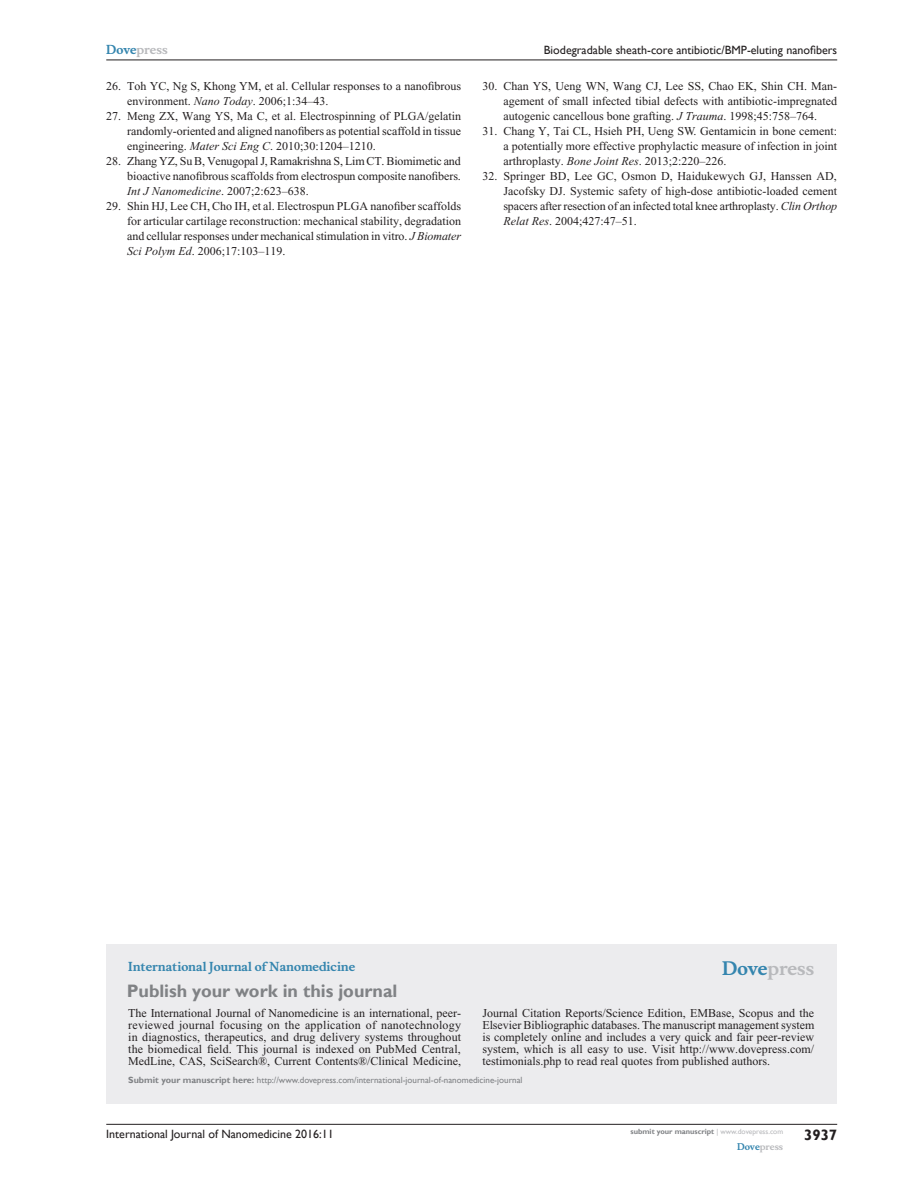
<style>
.page{position:relative;width:918px;height:1188px;background:#fff}
.page>*{position:absolute;margin:0;border:0;box-sizing:border-box;transform-origin:0 0}
.PromBx-H1{font:700 18px "Gill Sans";color:#808285}
.PromBx-Brand{font:700 18px "Musee";color:#b8b9bc}
.t1{font:700 15px "Gill Sans";color:#231f20}
.RefNL2{font:12px/15px "Times New Roman";color:#231f20;text-align:justify}
.PromBx-Tx{font:12px/12px "Times New Roman";color:#231f20;text-align:justify}
.t2{font:12px "Gill Sans";color:#231f20}
.PromBx-JrnlName{font:700 12px "Musee";color:#3485ae}
.t3{font:700 12px "Musee";color:#b8b9bc}
.PromBx-SubmitMssWebA{font:9px "Gill Sans";color:#808285}
.t4{font:700 9px "Musee";color:#b8b9bc}
.t5{font:700 7.5px "Gill Sans";color:#808285}
.s1{color:#3485ae}
.s2{font-style:italic}
.s3{font-weight:700}
.s4{font-weight:400;color:#b8b9bc}
</style>
<div class="page">
<div style="left:106px;top:944px;width:731px;height:159px;background:#ececee"></div>
<hr style="left:106px;top:1124px;width:731px;height:1px;background:#231f20">
<hr style="left:106px;top:60px;width:731px;height:1px;background:#231f20">
<p class="t3" style="left:106px;top:43px;width:63px"><span class="s1">Dove</span>press</p>
<p class="RefNL2" style="left:127px;top:79px;width:335px;text-indent:-21px">26. Toh YC, Ng S, Khong YM, et al. Cellular responses to a nanofibrous environment. <span class="s2">Nano Today</span>. 2006;1:34–43.</p>
<p class="RefNL2" style="left:127px;top:109px;width:335px;text-indent:-21px">27. Meng ZX, Wang YS, Ma C, et al. Electrospinning of PLGA/gelatin randomly-oriented and aligned nanofibers as potential scaffold in tissue engineering. <span class="s2">Mater Sci Eng C</span>. 2010;30:1204–1210.</p>
<p class="RefNL2" style="left:127px;top:154px;width:335px;text-indent:-21px">28. Zhang YZ, Su B, Venugopal J, Ramakrishna S, Lim CT. Biomimetic and bioactive nanofibrous scaffolds from electrospun composite nanofibers.<br><span class="s2">Int J Nanomedicine</span>. 2007;2:623–638.</p>
<p class="RefNL2" style="left:127px;top:199px;width:335px;text-indent:-21px">29. Shin HJ, Lee CH, Cho IH, et al. Electrospun PLGA nanofiber scaffolds for articular cartilage reconstruction: mechanical stability, degradation and cellular responses under mechanical stimulation in vitro. <span class="s2">J Biomater Sci Polym Ed</span>. 2006;17:103–119.</p>
<p class="t2" style="left:544px;top:43px;width:295px">Biodegradable sheath-core antibiotic/BMP-eluting nanofibers</p>
<p class="RefNL2" style="left:503px;top:79px;width:335px;text-indent:-21px">30. Chan YS, Ueng WN, Wang CJ, Lee SS, Chao EK, Shin CH. Man&shy;agement of small infected tibial defects with antibiotic-impregnated autogenic cancellous bone grafting. <span class="s2">J Trauma</span>. 1998;45:758–764.</p>
<p class="RefNL2" style="left:503px;top:124px;width:335px;text-indent:-21px">31. Chang Y, Tai CL, Hsieh PH, Ueng SW. Gentamicin in bone cement: a potentially more effective prophylactic measure of infection in joint arthroplasty. <span class="s2">Bone Joint Res</span>. 2013;2:220–226.</p>
<p class="RefNL2" style="left:503px;top:169px;width:335px;text-indent:-21px">32. Springer BD, Lee GC, Osmon D, Haidukewych GJ, Hanssen AD, Jacofsky DJ. Systemic safety of high-dose antibiotic-loaded cement spacers after resection of an infected total knee arthroplasty. <span class="s2">Clin Orthop Relat Res</span>. 2004;427:47–51.</p>
<p class="PromBx-JrnlName" style="left:128px;top:959px;width:228px">International Journal of Nanomedicine</p>
<p class="PromBx-H1" style="left:127px;top:980px;width:272px">Publish your work in this journal</p>
<p class="PromBx-Brand" style="left:722px;top:958px;width:94px"><span class="s1">Dove</span>press</p>
<p class="PromBx-Tx" style="left:128px;top:1007px;width:334px">The International Journal of Nanomedicine is an international, peer&shy;reviewed journal focusing on the application of nanotechnology in diagnostics, therapeutics, and drug delivery systems throughout the biomedical field. This journal is indexed on PubMed Central, MedLine, CAS, SciSearch®, Current Contents®/Clinical Medicine,</p>
<p class="PromBx-Tx" style="left:482px;top:1007px;width:334px">Journal Citation Reports/Science Edition, EMBase, Scopus and the Elsevier Bibliographic databases. The manuscript management system is completely online and includes a very quick and fair peer-review system, which is all easy to use. Visit http://www.dovepress.com/ testimonials.php to read real quotes from published authors.</p>
<p class="PromBx-SubmitMssWebA" style="left:128px;top:1075px;width:396px"><span class="s3">Submit your manuscript here:</span> http://www.dovepress.com/international-journal-of-nanomedicine-journal</p>
<p class="t2" style="left:106px;top:1127px;width:229px">International Journal of Nanomedicine 2016:11</p>
<p class="t5" style="left:631px;top:1127px;width:154px">submit your manuscript <span class="s4">| www.dovepress.com</span></p>
<p class="t4" style="left:737px;top:1141px;width:48px"><span class="s1">Dove</span>press</p>
<p class="t1" style="left:804px;top:1126px;width:35px">3937</p>
</div>
